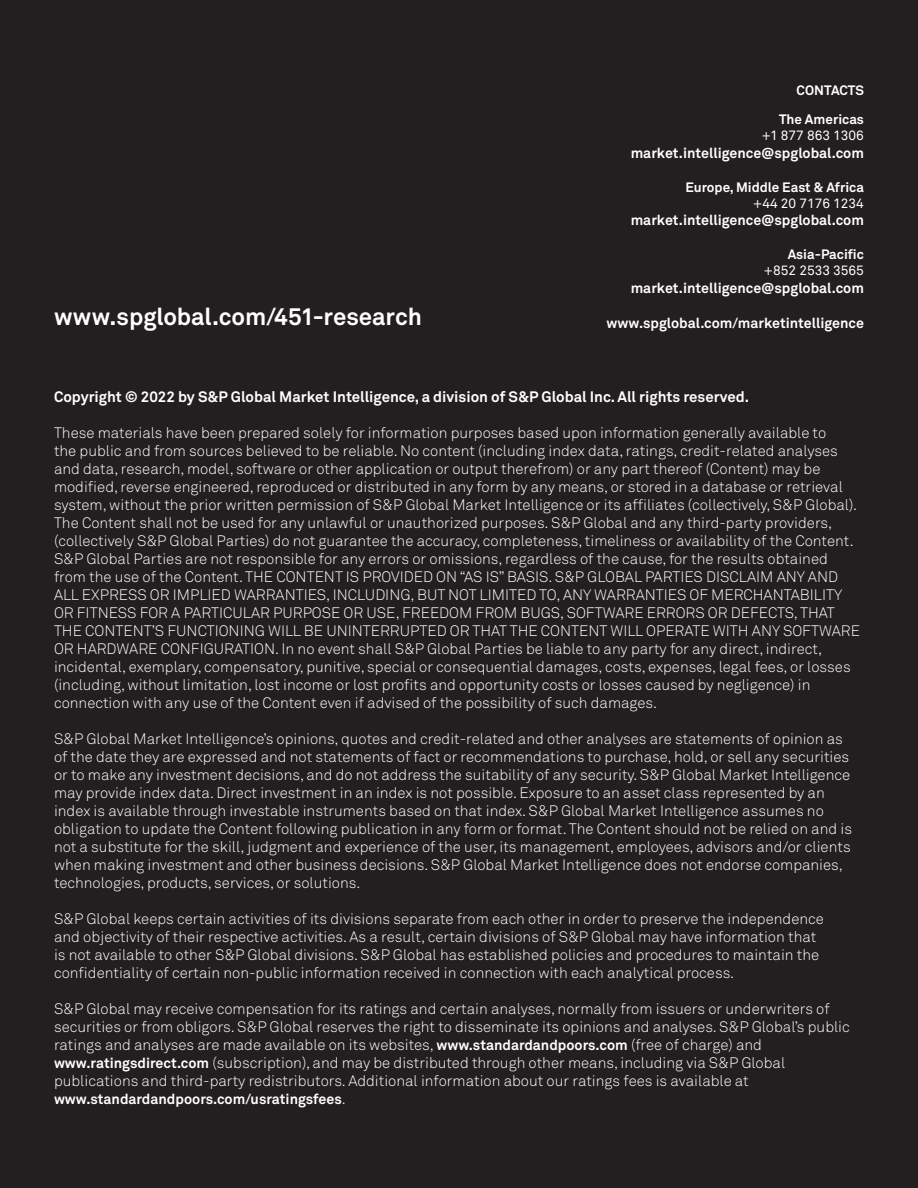
<style>
.page{position:relative;width:918px;height:1188px;background:#231f20}
.page>*{position:absolute;margin:0;border:0;box-sizing:border-box;transform-origin:0 0}
.t1{font:700 24px "Akkurat Pro";letter-spacing:-.005em;color:#fff}
.Copyright_text{font:300 15px/18px "Akkurat Pro";color:#fff}
.Copyright_text-2{font:700 15px "Akkurat Pro";color:#fff}
.Contact_locations{font:700 14.25px "Akkurat Pro";color:#fff}
.Copyright_text-3{font:700 14.25px "Akkurat Pro";color:#fff}
.Contact_locations-2{font:700 13.5px "Akkurat Pro";color:#fff}
.Contact_locations-3{font:13.5px "Akkurat Pro";color:#fff}
.Contact_Heading{font:700 13.5px "Akkurat Pro";letter-spacing:-.005em;color:#fff}
.s1{font-weight:700;font-size:14.25px}
.s2{font-weight:300;font-size:15px}
</style>
<div class="page">
<p class="Contact_Heading" style="left:796px;top:82px;width:69px">CONTACTS</p>
<p class="Contact_locations-2" style="left:779px;top:111px;width:86px">The Americas</p>
<p class="Contact_locations-3" style="left:762px;top:128px;width:104px">+1 877 863 1306</p>
<p class="Contact_locations" style="left:631px;top:144px;width:235px">market.intelligence@spglobal.com</p>
<p class="Contact_locations-2" style="left:685px;top:179px;width:180px">Europe, Middle East &amp; Africa</p>
<p class="Contact_locations-3" style="left:753px;top:195px;width:112px">+44 20 7176 1234</p>
<p class="Contact_locations" style="left:631px;top:211px;width:235px">market.intelligence@spglobal.com</p>
<p class="Contact_locations-2" style="left:788px;top:246px;width:78px">Asia-Pacific</p>
<p class="Contact_locations-3" style="left:764px;top:263px;width:102px">+852 2533 3565</p>
<p class="Contact_locations" style="left:631px;top:279px;width:235px">market.intelligence@spglobal.com</p>
<p class="t1" style="left:54px;top:302px;width:369px">www.spglobal.com/451-research</p>
<p class="Contact_locations" style="left:607px;top:314px;width:259px">www.spglobal.com/marketintelligence</p>
<p class="Copyright_text-2" style="left:54px;top:388px;width:697px">Copyright © 2022 by S&amp;P Global Market Intelligence, a division of S&amp;P Global Inc. All rights reserved.</p>
<p class="Copyright_text" style="left:54px;top:424px;width:807px">These materials have been prepared solely for information purposes based upon information generally available to<br>the public and from sources believed to be reliable. No content (including index data, ratings, credit-related analyses and data, research, model, software or other application or output therefrom) or any part thereof (Content) may be modified, reverse engineered, reproduced or distributed in any form by any means, or stored in a database or retrieval system, without the prior written permission of S&amp;P Global Market Intelligence or its affiliates (collectively, S&amp;P Global).<br>The Content shall not be used for any unlawful or unauthorized purposes. S&amp;P Global and any third-party providers, (collectively S&amp;P Global Parties) do not guarantee the accuracy, completeness, timeliness or availability of the Content.<br>S&amp;P Global Parties are not responsible for any errors or omissions, regardless of the cause, for the results obtained from the use of the Content. THE CONTENT IS PROVIDED ON “AS IS” BASIS. S&amp;P GLOBAL PARTIES DISCLAIM ANY AND ALL EXPRESS OR IMPLIED WARRANTIES, INCLUDING, BUT NOT LIMITED TO, ANY WARRANTIES OF MERCHANTABILITY OR FITNESS FOR A PARTICULAR PURPOSE OR USE, FREEDOM FROM BUGS, SOFTWARE ERRORS OR DEFECTS, THAT THE CONTENT’S FUNCTIONING WILL BE UNINTERRUPTED OR THAT THE CONTENT WILL OPERATE WITH ANY SOFTWARE OR HARDWARE CONFIGURATION. In no event shall S&amp;P Global Parties be liable to any party for any direct, indirect, incidental, exemplary, compensatory, punitive, special or consequential damages, costs, expenses, legal fees, or losses (including, without limitation, lost income or lost profits and opportunity costs or losses caused by negligence) in connection with any use of the Content even if advised of the possibility of such damages.</p>
<p class="Copyright_text" style="left:54px;top:730px;width:800px">S&amp;P Global Market Intelligence’s opinions, quotes and credit-related and other analyses are statements of opinion as of the date they are expressed and not statements of fact or recommendations to purchase, hold, or sell any securities or to make any investment decisions, and do not address the suitability of any security. S&amp;P Global Market Intelligence may provide index data. Direct investment in an index is not possible. Exposure to an asset class represented by an index is available through investable instruments based on that index. S&amp;P Global Market Intelligence assumes no obligation to update the Content following publication in any form or format. The Content should not be relied on and is not a substitute for the skill, judgment and experience of the user, its management, employees, advisors and/or clients when making investment and other business decisions. S&amp;P Global Market Intelligence does not endorse companies, technologies, products, services, or solutions.</p>
<p class="Copyright_text" style="left:54px;top:910px;width:771px">S&amp;P Global keeps certain activities of its divisions separate from each other in order to preserve the independence and objectivity of their respective activities. As a result, certain divisions of S&amp;P Global may have information that is not available to other S&amp;P Global divisions. S&amp;P Global has established policies and procedures to maintain the confidentiality of certain non-public information received in connection with each analytical process.</p>
<p class="Copyright_text" style="left:54px;top:1000px;width:797px">S&amp;P Global may receive compensation for its ratings and certain analyses, normally from issuers or underwriters of securities or from obligors. S&amp;P Global reserves the right to disseminate its opinions and analyses. S&amp;P Global’s public ratings and analyses are made available on its websites, <span class="s1">www.standardandpoors.com</span> (free of charge) and <span class="s1">www.ratingsdirect.com</span> (subscription), and may be distributed through other means, including via S&amp;P Global publications and third-party redistributors. Additional information about our ratings fees is available at</p>
<p class="Copyright_text-3" style="left:54px;top:1090px;width:293px">www.standardandpoors.com/usratingsfees<span class="s2">.</span></p>
</div>
